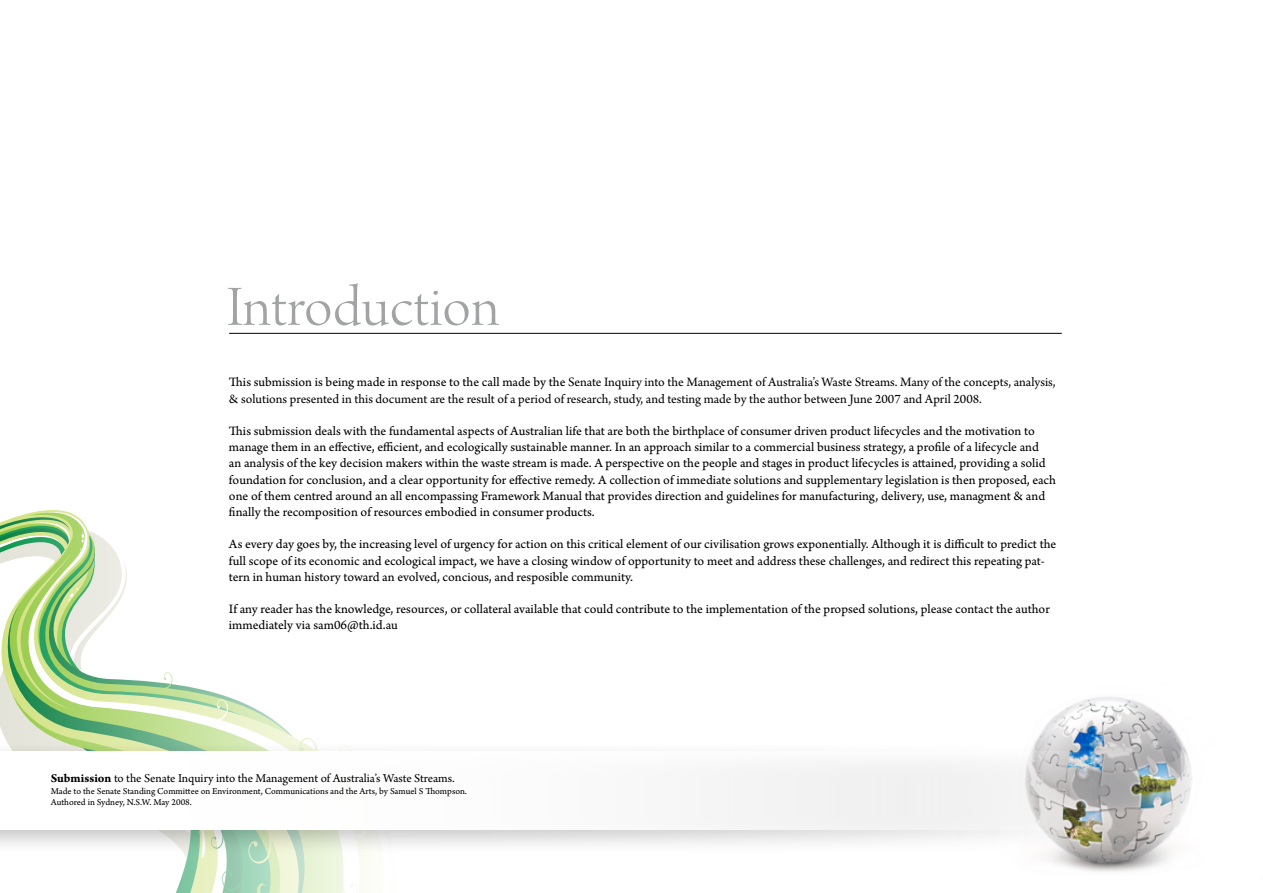
<style>
.page{position:relative;width:1263px;height:893px;background:#fff}
.page>*{position:absolute;margin:0;border:0;box-sizing:border-box;transform-origin:0 0}
.t1{font:60px "Arno Pro Light Display";color:#a1a3a5;scale:1.05 1}
.t2{font:13.5px/16.2px "Arno Pro Sm Text";color:#000}
.t3{font:13.5px/16.2px "Arno Pro";color:#000}
.t4{font:12.75px "Arno Pro";letter-spacing:-.005em;color:#000}
.t5{font:9.6px/11.4px "Arno Pro Sm Text";color:#000}
.s1{font-family:"Arno Pro Sm Text"}
.s2{font-family:"Arno Pro Bold Sm Text"}
</style>
<div class="page">
<svg style="left:0;top:691px;width:339px;height:202px"></svg>
<svg style="left:215px;top:699px;width:14px;height:23px"></svg>
<svg style="left:0;top:511px;width:207px;height:198px"></svg>
<svg style="left:291px;top:737px;width:29px;height:3px"></svg>
<svg style="left:341px;top:865px;width:27px;height:28px"></svg>
<svg style="left:67px;top:865px;width:207px;height:28px"></svg>
<img style="left:1037px;top:697px;width:155px;height:175px">
<div style="left:0;top:740px;width:1122px;height:125px;background:#000;opacity:.23"></div>
<div style="left:0;top:751px;width:1095px;height:78px;background:#fff"></div>
<hr style="left:229px;top:333px;width:833px;height:1px;background:#000">
<h1 class="t1" style="left:226px;top:274px;width:262px">Introduction</h1>
<p class="t3" style="left:229px;top:375px;width:828px"><span class="s1">This submission is being made in response to the call made by the</span> Senate Inquiry into the Management of Australia’s Waste Streams. Many of the concepts, analysis, &amp; solutions presented in this document are the result of a period of research, study, and testing made by the author between June 2007 and April 2008.</p>
<p class="t2" style="left:229px;top:424px;width:828px">This submission deals with the fundamental aspects of Australian life that are both the birthplace of consumer driven product lifecycles and the motivation to manage them in an effective, efficient, and ecologically sustainable manner. In an approach similar to a commercial business strategy, a profile of a lifecycle and<br>an analysis of the key decision makers within the waste stream is made. A perspective on the people and stages in product lifecycles is attained, providing a solid foundation for conclusion, and a clear opportunity for effective remedy. A collection of immediate solutions and supplementary legislation is then proposed, each one of them centred around an all encompassing Framework Manual that provides direction and guidelines for manufacturing, delivery, use, managment &amp; and finally the recomposition of resources embodied in consumer products.</p>
<p class="t2" style="left:229px;top:537px;width:829px">As every day goes by, the increasing level of urgency for action on this critical element of our civilisation grows exponentially. Although it is difficult to predict the full scope of its economic and ecological impact, we have a closing window of opportunity to meet and address these challenges, and redirect this repeating pat&shy;tern in human history toward an evolved, concious, and resposible community.</p>
<p class="t2" style="left:229px;top:602px;width:822px">If any reader has the knowledge, resources, or collateral available that could contribute to the implementation of the propsed solutions, please contact the author immediately via sam06@th.id.au</p>
<p class="t4" style="left:51px;top:771px;width:405px"><span class="s2">Submission</span> to the Senate Inquiry into the Management of Australia’s Waste Streams.</p>
<p class="t5" style="left:51px;top:786px;width:418px">Made to the Senate Standing Committee on Environment, Communications and the Arts, by Samuel S Thompson.<br>Authored in Sydney, N.S.W. May 2008.</p>
</div>
